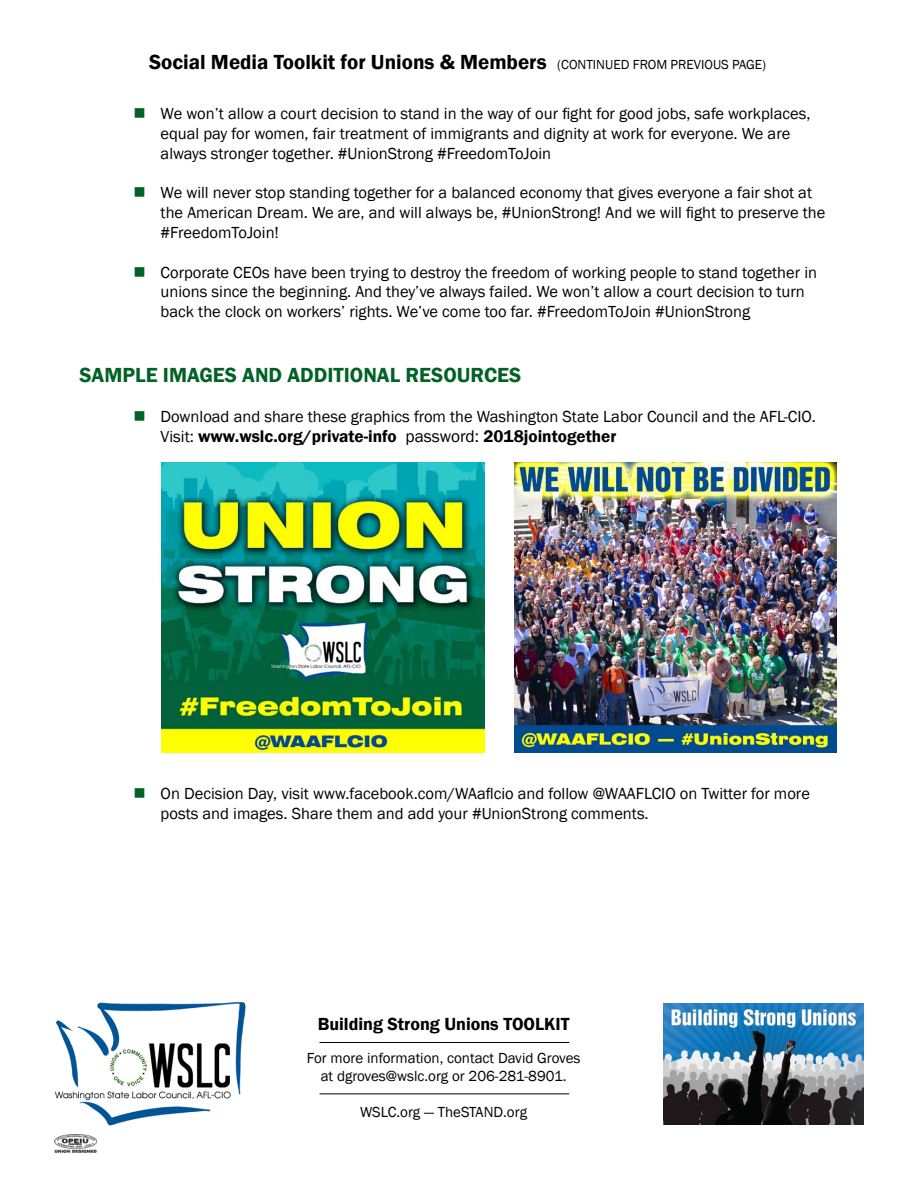
<style>
.page{position:relative;width:918px;height:1188px;background:#fff}
.page>*{position:absolute;margin:0;border:0;box-sizing:border-box;transform-origin:0 0}
.t1{font:600 21px "Franklin Gothic";color:#000}
.t2{font:600 21px "Franklin Gothic";color:#006225}
.t3{font:600 18px "Franklin Gothic";color:#000}
.t4{font:600 17.25px "Franklin Gothic";color:#000}
.t5{font:16.5px/19.8px "Franklin Gothic";color:#000}
.t6{font:15px/18px "Franklin Gothic";color:#000;text-align:center}
.s1{font-weight:400;font-size:13.5px}
.s2{color:#006225}
.s3{font-weight:400;font-size:16.5px}
.s4{font-weight:400}
</style>
<div class="page">
<img style="left:663px;top:1003px;width:201px;height:122px">
<img style="left:55px;top:1002px;width:191px;height:124px">
<hr style="left:320px;top:1042px;width:249px;height:1px;background:#000">
<hr style="left:320px;top:1094px;width:249px;height:1px;background:#000">
<img style="left:54px;top:1134px;width:43px;height:19px">
<img style="left:162px;top:462px;width:323px;height:291px">
<img style="left:514px;top:462px;width:323px;height:291px">
<p class="t1" style="left:149px;top:49px;width:619px">Social Media Toolkit for Unions &amp; Members <span class="s1">(CONTINUED FROM PREVIOUS PAGE)</span></p>
<p class="t5" style="left:161px;top:104px;width:651px;text-indent:-27px"><span class="s2">■</span> We won’t allow a court decision to stand in the way of our fight for good jobs, safe workplaces, equal pay for women, fair treatment of immigrants and dignity at work for everyone. We are always stronger together. #UnionStrong #FreedomToJoin</p>
<p class="t5" style="left:161px;top:183px;width:666px;text-indent:-27px"><span class="s2">■</span> We will never stop standing together for a balanced economy that gives everyone a fair shot at the American Dream. We are, and will always be, #UnionStrong! And we will fight to preserve the #FreedomToJoin!</p>
<p class="t5" style="left:161px;top:263px;width:658px;text-indent:-27px"><span class="s2">■</span> Corporate CEOs have been trying to destroy the freedom of working people to stand together in unions since the beginning. And they’ve always failed. We won’t allow a court decision to turn back the clock on workers’ rights. We’ve come too far. #FreedomToJoin #UnionStrong</p>
<p class="t2" style="left:80px;top:362px;width:443px">SAMPLE IMAGES AND ADDITIONAL RESOURCES</p>
<p class="t5" style="left:134px;top:407px;width:684px"><span class="s2">■</span> Download and share these graphics from the Washington State Labor Council and the AFL-CIO.</p>
<p class="t4" style="left:161px;top:426px;width:457px"><span class="s3">Visit:</span> www.wslc.org/private-info <span class="s4">password:</span> 2018jointogether</p>
<p class="t5" style="left:161px;top:784px;width:651px;text-indent:-27px"><span class="s2">■</span> On Decision Day, visit www.facebook.com/WAaflcio and follow @WAAFLCIO on Twitter for more posts and images. Share them and add your #UnionStrong comments.</p>
<p class="t3" style="left:318px;top:1013px;width:253px">Building Strong Unions TOOLKIT</p>
<p class="t6" style="left:307px;top:1049px;width:275px">For more information, contact David Groves at dgroves@wslc.org or 206-281-8901.</p>
<p class="t6" style="left:360px;top:1103px;width:168px">WSLC.org — TheSTAND.org</p>
</div>
